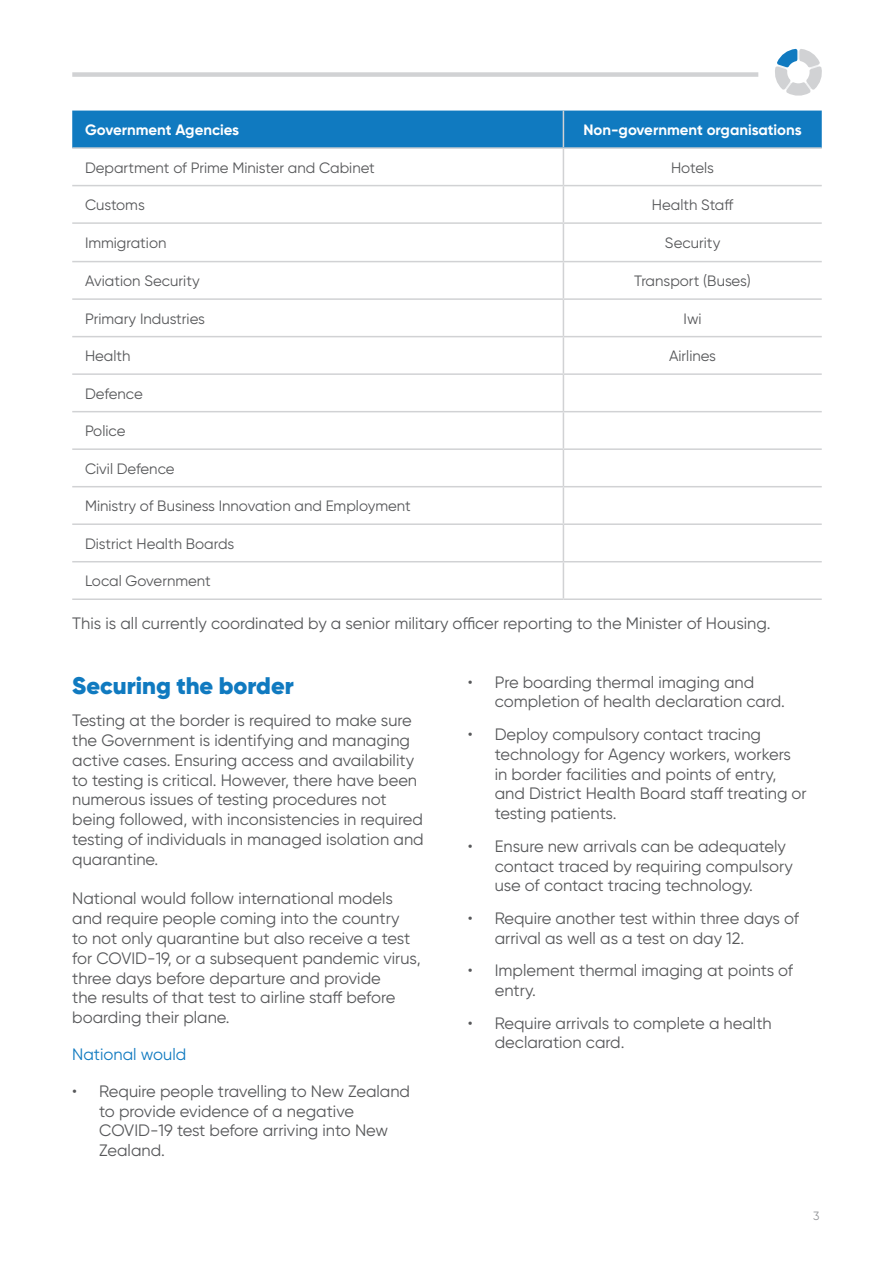
<style>
.page{position:relative;width:893px;height:1263px;background:#fff}
.page>*{position:absolute;margin:0;border:0;box-sizing:border-box;transform-origin:0 0}
.main_Subtitle{font:900 24px "Gilroy";color:#107ac0}
.t1{font:16.5px/19.8px "Gilroy";color:#57585a}
.Small_Subtitle{font:16.5px "Gilroy";color:#107ac0}
.t2{font:15px "Gilroy";color:#57585a}
.t3{font:700 15px "Gilroy";color:#fff}
.t4{font:12px "Gilroy";color:#939598}
</style>
<div class="page">
<div style="left:72px;top:72px;width:686px;height:5px;background:#d1d2d4"></div>
<svg style="left:775px;top:49px;width:47px;height:47px"></svg>
<div style="left:72px;top:111px;width:750px;height:36px;background:#107ac0"></div>
<hr style="left:72px;top:185px;width:491px;height:1px;background:#d1d2d4">
<hr style="left:72px;top:222px;width:491px;height:2px;background:#d1d2d4">
<hr style="left:72px;top:261px;width:491px;height:1px;background:#d1d2d4">
<hr style="left:72px;top:298px;width:491px;height:2px;background:#d1d2d4">
<hr style="left:72px;top:336px;width:491px;height:1px;background:#d1d2d4">
<hr style="left:72px;top:373px;width:491px;height:2px;background:#d1d2d4">
<hr style="left:72px;top:411px;width:491px;height:1px;background:#d1d2d4">
<hr style="left:72px;top:448px;width:491px;height:2px;background:#d1d2d4">
<hr style="left:72px;top:486px;width:491px;height:1px;background:#d1d2d4">
<hr style="left:72px;top:523px;width:491px;height:2px;background:#d1d2d4">
<hr style="left:72px;top:561px;width:491px;height:1px;background:#d1d2d4">
<hr style="left:72px;top:598px;width:491px;height:2px;background:#d1d2d4">
<hr style="left:72px;top:147px;width:491px;height:2px;background:#d1d2d4">
<hr style="left:563px;top:111px;width:1px;height:36px;background:#d1d2d4">
<hr style="left:563px;top:147px;width:259px;height:2px;background:#d1d2d4">
<hr style="left:563px;top:149px;width:1px;height:36px;background:#d1d2d4">
<hr style="left:563px;top:185px;width:259px;height:1px;background:#d1d2d4">
<hr style="left:563px;top:186px;width:1px;height:36px;background:#d1d2d4">
<hr style="left:563px;top:222px;width:259px;height:2px;background:#d1d2d4">
<hr style="left:563px;top:224px;width:1px;height:37px;background:#d1d2d4">
<hr style="left:563px;top:261px;width:259px;height:1px;background:#d1d2d4">
<hr style="left:563px;top:262px;width:1px;height:36px;background:#d1d2d4">
<hr style="left:563px;top:298px;width:259px;height:2px;background:#d1d2d4">
<hr style="left:563px;top:300px;width:1px;height:36px;background:#d1d2d4">
<hr style="left:563px;top:336px;width:259px;height:1px;background:#d1d2d4">
<hr style="left:563px;top:337px;width:1px;height:36px;background:#d1d2d4">
<hr style="left:563px;top:373px;width:259px;height:2px;background:#d1d2d4">
<hr style="left:563px;top:375px;width:1px;height:36px;background:#d1d2d4">
<hr style="left:563px;top:411px;width:259px;height:1px;background:#d1d2d4">
<hr style="left:563px;top:412px;width:1px;height:36px;background:#d1d2d4">
<hr style="left:563px;top:448px;width:259px;height:2px;background:#d1d2d4">
<hr style="left:563px;top:450px;width:1px;height:36px;background:#d1d2d4">
<hr style="left:563px;top:486px;width:259px;height:1px;background:#d1d2d4">
<hr style="left:563px;top:487px;width:1px;height:36px;background:#d1d2d4">
<hr style="left:563px;top:523px;width:259px;height:2px;background:#d1d2d4">
<hr style="left:563px;top:525px;width:1px;height:36px;background:#d1d2d4">
<hr style="left:563px;top:561px;width:259px;height:1px;background:#d1d2d4">
<hr style="left:563px;top:562px;width:1px;height:36px;background:#d1d2d4">
<hr style="left:563px;top:598px;width:259px;height:2px;background:#d1d2d4">
<p class="t3" style="left:85px;top:121px;width:156px">Government Agencies</p>
<p class="t3" style="left:583px;top:121px;width:220px">Non-government organisations</p>
<p class="t2" style="left:85px;top:158px;width:291px">Department of Prime Minister and Cabinet</p>
<p class="t2" style="left:671px;top:158px;width:44px">Hotels</p>
<p class="t2" style="left:85px;top:196px;width:61px">Customs</p>
<p class="t2" style="left:652px;top:196px;width:83px">Health Staff</p>
<p class="t2" style="left:85px;top:233px;width:83px">Immigration</p>
<p class="t2" style="left:665px;top:233px;width:57px">Security</p>
<p class="t2" style="left:85px;top:272px;width:116px">Aviation Security</p>
<p class="t2" style="left:634px;top:272px;width:118px">Transport (Buses)</p>
<p class="t2" style="left:85px;top:309px;width:121px">Primary Industries</p>
<p class="t2" style="left:683px;top:309px;width:20px">Iwi</p>
<p class="t2" style="left:85px;top:347px;width:47px">Health</p>
<p class="t2" style="left:669px;top:347px;width:49px">Airlines</p>
<p class="t2" style="left:85px;top:384px;width:59px">Defence</p>
<p class="t2" style="left:85px;top:422px;width:42px">Police</p>
<p class="t2" style="left:85px;top:459px;width:91px">Civil Defence</p>
<p class="t2" style="left:85px;top:497px;width:327px">Ministry of Business Innovation and Employment</p>
<p class="t2" style="left:85px;top:535px;width:151px">District Health Boards</p>
<p class="t2" style="left:85px;top:572px;width:127px">Local Government</p>
<p class="t1" style="left:72px;top:613px;width:700px">This is all currently coordinated by a senior military officer reporting to the Minister of Housing.</p>
<p class="main_Subtitle" style="left:72px;top:670px;width:223px">Securing the border</p>
<p class="t1" style="left:72px;top:710px;width:353px">Testing at the border is required to make sure the Government is identifying and managing active cases. Ensuring access and availability to testing is critical. However, there have been numerous issues of testing procedures not being followed, with inconsistencies in required testing of individuals in managed isolation and quarantine.</p>
<p class="t1" style="left:72px;top:888px;width:350px">National would follow international models and require people coming into the country<br>to not only quarantine but also receive a test for COVID-19, or a subsequent pandemic virus, three days before departure and provide<br>the results of that test to airline staff before boarding their plane.</p>
<p class="Small_Subtitle" style="left:72px;top:1044px;width:115px">National would</p>
<p class="t1" style="left:99px;top:1081px;width:312px;text-indent:-27px">• Require people travelling to New Zealand to provide evidence of a negative<br>COVID-19 test before arriving into New<br>Zealand.</p>
<p class="t1" style="left:495px;top:672px;width:292px;text-indent:-27px">• Pre boarding thermal imaging and completion of health declaration card.</p>
<p class="t1" style="left:495px;top:724px;width:314px;text-indent:-27px">• Deploy compulsory contact tracing technology for Agency workers, workers in border facilities and points of entry, and District Health Board staff treating or testing patients.</p>
<p class="t1" style="left:495px;top:836px;width:300px;text-indent:-27px">• Ensure new arrivals can be adequately contact traced by requiring compulsory use of contact tracing technology.</p>
<p class="t1" style="left:495px;top:908px;width:306px;text-indent:-27px">• Require another test within three days of arrival as well as a test on day 12.</p>
<p class="t1" style="left:495px;top:960px;width:300px;text-indent:-27px">• Implement thermal imaging at points of entry.</p>
<p class="t1" style="left:495px;top:1013px;width:279px;text-indent:-27px">• Require arrivals to complete a health declaration card.</p>
<p class="t4" style="left:813px;top:1209px;width:8px">3</p>
</div>
